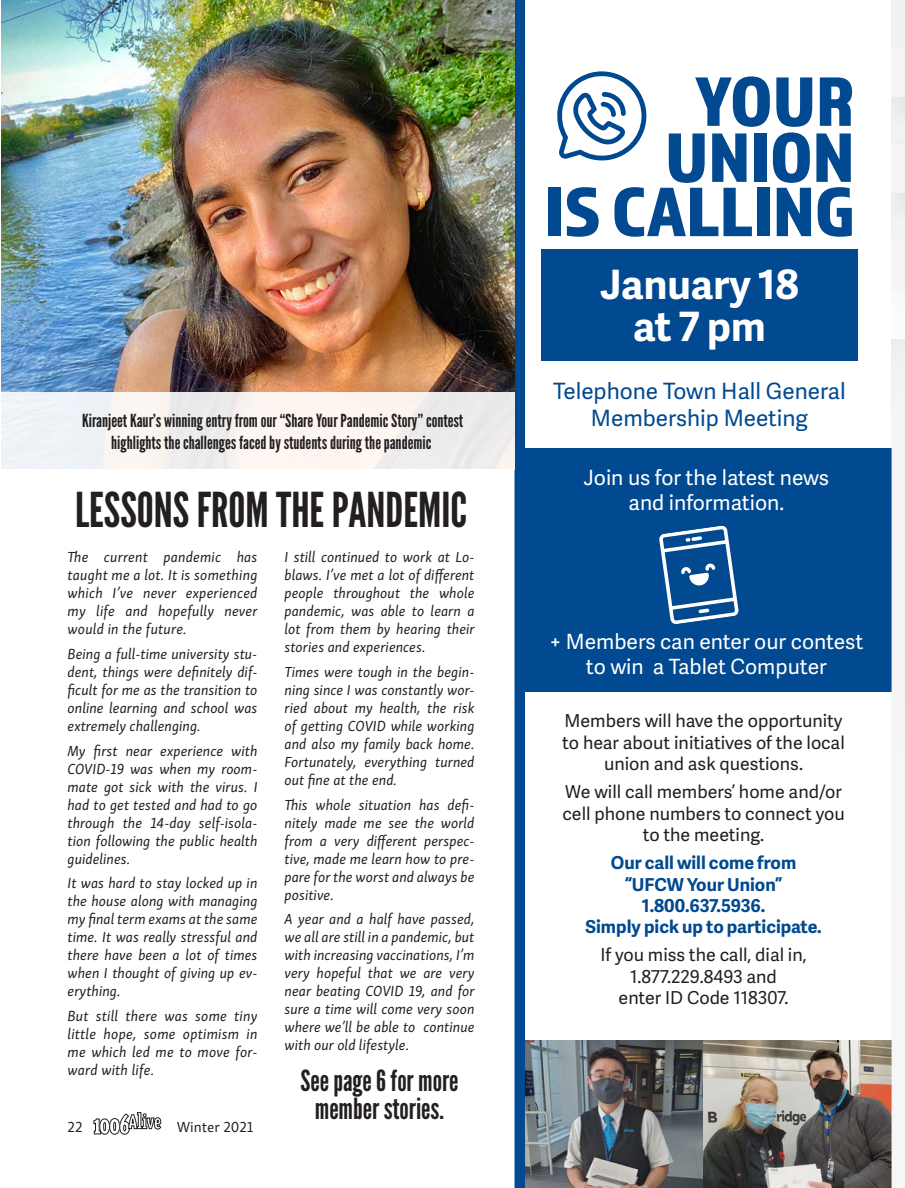
<style>
.page{position:relative;width:905px;height:1188px;background:#fff}
.page>*{position:absolute;margin:0;border:0;box-sizing:border-box;transform-origin:0 0}
.t1{font:72.6px "Almaq Refined";color:#014990}
.Body_No_Indent{font:48px "League Gothic";color:#231f20}
.t2{font:700 40.5px/42px "Adelle Sans";color:#fff;text-align:center}
.Body_No_Indent-2{font:29.1px/28.5px "League Gothic";color:#231f20;text-align:center}
.t3{font:22.5px/27px "Adelle Sans";color:#014990;text-align:center}
.t4{font:21px/25.2px "Adelle Sans";color:#fff;text-align:center}
.Body_No_Indent-3{font:18px/21.6px "League Gothic";color:#231f20;text-align:center}
.t5{font:17.85px/21.5px "Adelle Sans";color:#231f20;text-align:center}
.t6{font:700 17.85px/21.5px "Adelle Sans";color:#014990;text-align:center}
.Body_No_Indent-4{font:italic 15px/18px "Skolar Sans";color:#231f20;text-align:justify}
.t7{font:15px "Skolar Sans";color:#231f20}
.s1{font-family:"Triplex Cond Serif OT";font-weight:900;font-size:32.55px;color:#fff}
.s2{font-family:"Triplex Cond Serif OT";font-weight:900;font-size:31.95px;color:#fff}
.s3{font-family:"Triplex Cond Serif OT";font-weight:900;font-size:32.7px;color:#fff}
.s4{font-family:"Triplex Cond Serif OT";font-weight:900;font-size:32.4px;color:#fff}
</style>
<div class="page">
<svg style="left:557px;top:71px;width:90px;height:90px"></svg>
<div style="left:541px;top:249px;width:316px;height:112px;background:#014990"></div>
<div style="left:514px;top:448px;width:377px;height:244px;background:#014990"></div>
<div style="left:514px;top:0;width:11px;height:1188px;background:#014990"></div>
<svg style="left:659px;top:525px;width:79px;height:99px"></svg>
<img style="left:525px;top:1040px;width:366px;height:148px">
<img style="left:1px;top:0;width:513px;height:392px">
<div style="left:1px;top:392px;width:513px;height:78px;background:linear-gradient(to right,#f3f4f6,#f5eeea)"></div>
<div style="left:891px;top:0;width:13px;height:1188px;background:#f5f5f6"></div>
<svg style="left:891px;top:339px;width:9px;height:8px"></svg>
<svg style="left:891px;top:97px;width:13px;height:113px"></svg>
<svg style="left:93px;top:1112px;width:68px;height:23px"></svg>
<p class="Body_No_Indent-3" style="left:82px;top:410px;width:383px">Kiranjeet Kaur’s winning entry from our “Share Your Pandemic Story” contest highlights the challenges faced by students during the pandemic</p>
<p class="Body_No_Indent" style="left:75px;top:481px;width:393px">LESSONS FROM THE PANDEMIC</p>
<p class="Body_No_Indent-4" style="left:68px;top:547px;width:192px">The current pandemic has taught me a lot. It is something which I’ve never experienced my life and hopefully never would in the future.</p>
<p class="Body_No_Indent-4" style="left:68px;top:644px;width:191px">Being a full-time university stu&shy;dent, things were definitely dif&shy;ficult for me as the transition to online learning and school was extremely challenging.</p>
<p class="Body_No_Indent-4" style="left:68px;top:740px;width:191px">My first near experience with COVID-19 was when my room&shy;mate got sick with the virus. I had to get tested and had to go through the 14-day self-isola&shy;tion following the public health guidelines.</p>
<p class="Body_No_Indent-4" style="left:68px;top:873px;width:191px">It was hard to stay locked up in the house along with managing my final term exams at the same time. It was really stressful and there have been a lot of times when I thought of giving up ev&shy;erything.</p>
<p class="Body_No_Indent-4" style="left:68px;top:1006px;width:191px">But still there was some tiny little hope, some optimism in me which led me to move for&shy;ward with life.</p>
<p class="t7" style="left:68px;top:1115px;width:187px">22 <span class="s1">1</span><span class="s2">0</span><span class="s3">0</span><span class="s4">6</span><sup>Aliv</sup><sup>e</sup> Winter 2021</p>
<p class="Body_No_Indent-4" style="left:284px;top:547px;width:192px">I still continued to work at Lo&shy;blaws. I’ve met a lot of different people throughout the whole pandemic, was able to learn a lot from them by hearing their stories and experiences.</p>
<p class="Body_No_Indent-4" style="left:284px;top:662px;width:191px">Times were tough in the begin&shy;ning since I was constantly wor&shy;ried about my health, the risk of getting COVID while working and also my family back home.<br>Fortunately, everything turned out fine at the end.</p>
<p class="Body_No_Indent-4" style="left:284px;top:794px;width:191px">This whole situation has defi&shy;nitely made me see the world from a very different perspec&shy;tive, made me learn how to pre&shy;pare for the worst and always be positive.</p>
<p class="Body_No_Indent-4" style="left:284px;top:909px;width:192px">A year and a half have passed, we all are still in a pandemic, but with increasing vaccinations, I’m very hopeful that we are very near beating COVID 19, and for sure a time will come very soon where we’ll be able to continue with our old lifestyle.</p>
<p class="Body_No_Indent-2" style="left:300px;top:1066px;width:159px">See page 6 for more member stories.</p>
<p class="t1" style="left:694px;top:58px;width:161px">YOUR</p>
<p class="t1" style="left:665px;top:114px;width:191px">UNION</p>
<p class="t1" style="left:545px;top:168px;width:312px">IS CALLING</p>
<p class="t2" style="left:600px;top:262px;width:200px">January 18 at 7 pm</p>
<p class="t3" style="left:553px;top:377px;width:294px">Telephone Town Hall General<br>Membership Meeting</p>
<p class="t4" style="left:583px;top:464px;width:247px">Join us for the latest news and information.</p>
<p class="t4" style="left:549px;top:628px;width:315px">+ Members can enter our contest to win a Tablet Computer</p>
<p class="t5" style="left:562px;top:710px;width:284px">Members will have the opportunity to hear about initiatives of the local union and ask questions.</p>
<p class="t5" style="left:562px;top:781px;width:284px">We will call members’ home and/or cell phone numbers to connect you to the meeting.</p>
<p class="t6" style="left:585px;top:851px;width:237px">Our call will come from “UFCW Your Union”<br>1.800.637.5936.<br>Simply pick up to participate.</p>
<p class="t5" style="left:600px;top:944px;width:208px">If you miss the call, dial in,<br>1.877.229.8493 and<br>enter ID Code 118307.</p>
</div>
